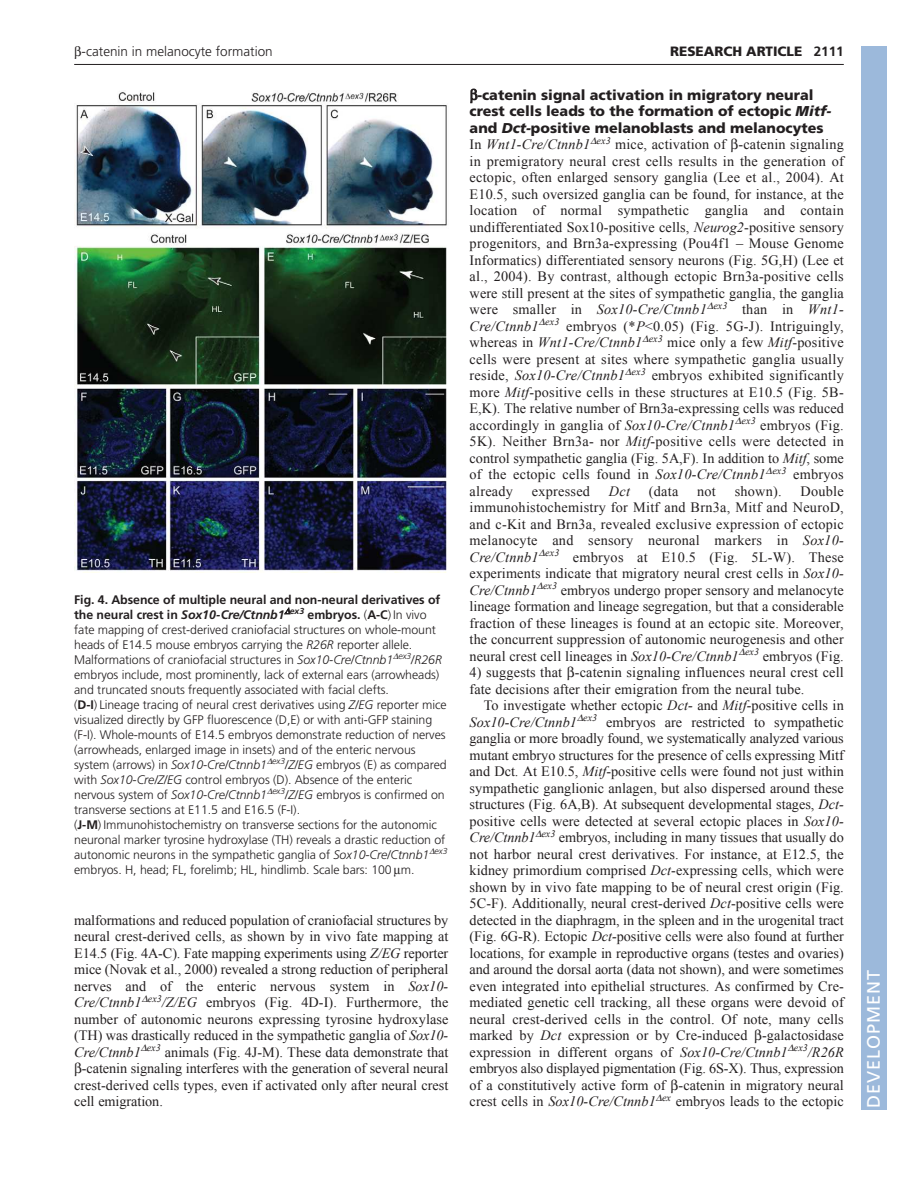
<style>
.page{position:relative;width:918px;height:1188px;background:#fff}
.page>*{position:absolute;margin:0;border:0;box-sizing:border-box;transform-origin:0 0}
.t1{font:18px "Frutiger LT Std";letter-spacing:.055em;color:#fff}
.t2{font:14.25px/16.5px "Times New Roman";letter-spacing:.005em;color:#231f20;text-align:justify}
.t3{font:900 14.25px/16.5px "Frutiger LT Std";color:#231f20}
.t4{font:italic 14.25px "Times New Roman";color:#231f20}
.t5{font:300 13.5px "Frutiger LT Std";color:#231f20}
.t6{font:900 13.5px "Frutiger LT Std";color:#231f20}
.t7{font:300 12.3px/15px "Frutiger LT Std";letter-spacing:-.005em;color:#231f20}
.s1{font-weight:700}
.s2{font-weight:700;font-style:italic}
.s3{font-style:italic}
</style>
<div class="page">
<hr style="left:74px;top:64px;width:770px;height:1px;background:#231f20">
<img style="left:74px;top:90px;width:373px;height:481px">
<div style="left:861px;top:46px;width:25px;height:1064px;background:#9cb9db"></div>
<p class="t5" style="left:82px;top:46px;width:193px">-catenin in melanocyte formation</p>
<p class="t6" style="left:670px;top:46px;width:175px">RESEARCH ARTICLE <span class="s1">2111</span></p>
<p class="t7" style="left:74px;top:593px;width:375px"><span class="s1">Fig. 4. Absence of multiple neural and non-neural derivatives of the neural crest in</span> <span class="s2">Sox10-Cre/Ctnnb1</span> <sup>ex3</sup> <span class="s1">embryos.</span> (<span class="s1">A-C</span>) In vivo fate mapping of crest-derived craniofacial structures on whole-mount heads of E14.5 mouse embryos carrying the <span class="s3">R26R</span> reporter allele.<br>Malformations of craniofacial structures in <span class="s3">Sox10-Cre/Ctnnb1</span> <sup>ex3</sup>/<span class="s3">R26R </span>embryos include, most prominently, lack of external ears (arrowheads) and truncated snouts frequently associated with facial clefts.<br>(<span class="s1">D-I</span>) Lineage tracing of neural crest derivatives using <span class="s3">Z/EG</span> reporter mice visualized directly by GFP fluorescence (D,E) or with anti-GFP staining (F-I). Whole-mounts of E14.5 embryos demonstrate reduction of nerves (arrowheads, enlarged image in insets) and of the enteric nervous system (arrows) in <span class="s3">Sox10-Cre/Ctnnb1</span> <sup>ex3</sup>/<span class="s3">Z/EG</span> embryos (E) as compared with <span class="s3">Sox10-Cre/Z/EG</span> control embryos (D). Absence of the enteric nervous system of <span class="s3">Sox10-Cre/Ctnnb1</span> <sup>ex3</sup>/<span class="s3">Z/EG</span> embryos is confirmed on transverse sections at E11.5 and E16.5 (F-I).<br>(<span class="s1">J-M</span>) Immunohistochemistry on transverse sections for the autonomic neuronal marker tyrosine hydroxylase (TH) reveals a drastic reduction of autonomic neurons in the sympathetic ganglia of <span class="s3">Sox10-Cre/Ctnnb1</span> <sup>ex3 </sup>embryos. H, head; FL, forelimb; HL, hindlimb. Scale bars: 100 m.</p>
<p class="t2" style="left:74px;top:913px;width:376px">malformations and reduced population of craniofacial structures by</p>
<p class="t2" style="left:74px;top:930px;width:376px">neural crest-derived cells, as shown by in vivo fate mapping at</p>
<p class="t2" style="left:74px;top:946px;width:376px">E14.5 (Fig. 4A-C). Fate mapping experiments using <span class="s3">Z/EG</span> reporter</p>
<p class="t2" style="left:74px;top:963px;width:376px">mice (Novak et al., 2000) revealed a strong reduction of peripheral</p>
<p class="t2" style="left:74px;top:979px;width:376px">nerves and of the enteric nervous system in <span class="s3">Sox10-</span></p>
<p class="t2" style="left:74px;top:996px;width:376px"><span class="s3">Cre/Ctnnb1</span> <sup>ex3</sup><span class="s3">/Z/EG</span> embryos (Fig. 4D-I). Furthermore, the</p>
<p class="t2" style="left:74px;top:1012px;width:376px">number of autonomic neurons expressing tyrosine hydroxylase</p>
<p class="t2" style="left:74px;top:1029px;width:376px">(TH) was drastically reduced in the sympathetic ganglia of <span class="s3">Sox10-</span></p>
<p class="t2" style="left:74px;top:1045px;width:376px"><span class="s3">Cre/Ctnnb1</span> <sup>ex3</sup> animals (Fig. 4J-M). These data demonstrate that</p>
<p class="t2" style="left:82px;top:1062px;width:368px">-catenin signaling interferes with the generation of several neural</p>
<p class="t2" style="left:74px;top:1078px;width:376px">crest-derived cells types, even if activated only after neural crest</p>
<p class="t2" style="left:74px;top:1095px;width:90px">cell emigration.</p>
<p class="t3" style="left:470px;top:88px;width:363px;text-indent:8px">-catenin signal activation in migratory neural crest cells leads to the formation of ectopic <span class="s3">Mitf&shy;</span>and <span class="s3">Dct-</span>positive melanoblasts and melanocytes</p>
<p class="t2" style="left:470px;top:138px;width:376px">In <span class="s3">Wnt1-Cre/Ctnnb1</span> <sup>ex3</sup> mice, activation of -catenin signaling in premigratory neural crest cells results in the generation of ectopic, often enlarged sensory ganglia (Lee et al., 2004). At E10.5, such oversized ganglia can be found, for instance, at the location of normal sympathetic ganglia and contain undifferentiated Sox10-positive cells, <span class="s3">Neurog2</span>-positive sensory progenitors, and Brn3a-expressing (Pou4f1 – Mouse Genome Informatics) differentiated sensory neurons (Fig. 5G,H) (Lee et al., 2004). By contrast, although ectopic Brn3a-positive cells were still present at the sites of sympathetic ganglia, the ganglia were smaller in <span class="s3">Sox10-Cre/Ctnnb1</span> <sup>ex3</sup> than in <span class="s3">Wnt1- Cre/Ctnnb1</span> <sup>ex3</sup> embryos (*<span class="s3">P</span>&lt;0.05) (Fig. 5G-J). Intriguingly, whereas in <span class="s3">Wnt1-Cre/Ctnnb1</span> <sup>ex3</sup> mice only a few <span class="s3">Mitf</span>-positive cells were present at sites where sympathetic ganglia usually reside, <span class="s3">Sox10-Cre/Ctnnb1</span> <sup>ex3</sup> embryos exhibited significantly more <span class="s3">Mitf</span>-positive cells in these structures at E10.5 (Fig. 5B-E,K). The relative number of Brn3a-expressing cells was reduced accordingly in ganglia of <span class="s3">Sox10-Cre/Ctnnb1</span> <sup>ex3</sup> embryos (Fig.<br>5K). Neither Brn3a- nor <span class="s3">Mitf</span>-positive cells were detected in control sympathetic ganglia (Fig. 5A,F). In addition to <span class="s3">Mitf</span>, some of the ectopic cells found in <span class="s3">Sox10-Cre/Ctnnb1</span> <sup>ex3</sup> embryos already</p>
<p class="t2" style="left:470px;top:484px;width:376px;text-indent:331px">Double immunohistochemistry for Mitf and Brn3a, Mitf and NeuroD, and c-Kit and Brn3a, revealed exclusive expression of ectopic melanocyte and sensory neuronal markers in <span class="s3">Sox10- Cre/Ctnnb1</span> <sup>ex3</sup> embryos at E10.5 (Fig. 5L-W). These experiments indicate that migratory neural crest cells in <span class="s3">Sox10- Cre/Ctnnb1</span> <sup>ex3</sup> embryos undergo proper sensory and melanocyte lineage formation and lineage segregation, but that a considerable fraction of these lineages is found at an ectopic site. Moreover, the concurrent suppression of autonomic neurogenesis and other neural crest cell lineages in <span class="s3">Sox10-Cre/Ctnnb1</span> <sup>ex3</sup> embryos (Fig.</p>
<p class="t2" style="left:470px;top:666px;width:376px">4) suggests that -catenin signaling influences neural crest cell fate decisions after their emigration from the neural tube.</p>
<p class="t2" style="left:470px;top:699px;width:376px;text-indent:14px">To investigate whether ectopic <span class="s3">Dct-</span> and <span class="s3">Mitf-</span>positive cells in <span class="s3">Sox10-Cre/Ctnnb1</span> <sup>ex3</sup> embryos are restricted to sympathetic ganglia or more broadly found, we systematically analyzed various mutant embryo structures for the presence of cells expressing Mitf and Dct. At E10.5, <span class="s3">Mitf</span>-positive cells were found not just within sympathetic ganglionic anlagen, but also dispersed around these structures (Fig. 6A,B). At subsequent developmental stages, <span class="s3">Dct&shy;</span>positive cells were detected at several ectopic places in <span class="s3">Sox10- Cre/Ctnnb1</span> <sup>ex3</sup> embryos, including in many tissues that usually do not harbor neural crest derivatives. For instance, at E12.5, the kidney primordium comprised <span class="s3">Dct</span>-expressing cells, which were shown by in vivo fate mapping to be of neural crest origin (Fig.<br>5C-F). Additionally, neural crest-derived <span class="s3">Dct</span>-positive cells were detected in the diaphragm, in the spleen and in the urogenital tract (Fig. 6G-R). Ectopic <span class="s3">Dct-</span>positive cells were also found at further locations, for example in reproductive organs (testes and ovaries) and around the dorsal aorta (data not shown), and were sometimes even integrated into epithelial structures. As confirmed by Cre&shy;mediated genetic cell tracking, all these organs were devoid of neural crest-derived cells in the control. Of note, many cells marked by <span class="s3">Dct</span> expression or by Cre-induced -galactosidase expression in different organs of <span class="s3">Sox10-Cre/Ctnnb1</span> <sup>ex3</sup><span class="s3">/R26R </span>embryos also displayed pigmentation (Fig. 6S-X). Thus, expression of a constitutively active form of -catenin in migratory neural crest cells in <span class="s3">Sox10-Cre/Ctnnb1</span> <sup>ex</sup> embryos leads to the ectopic</p>
<p class="t2" style="left:532px;top:484px;width:60px">expressed</p>
<p class="t4" style="left:609px;top:486px;width:23px">Dct</p>
<p class="t2" style="left:649px;top:484px;width:31px">(data</p>
<p class="t2" style="left:697px;top:484px;width:20px">not</p>
<p class="t2" style="left:735px;top:484px;width:49px">shown).</p>
<p class="t1" style="left:863px;top:1108px;width:140px;rotate:-90deg">DEVELOPMENT</p>
</div>
